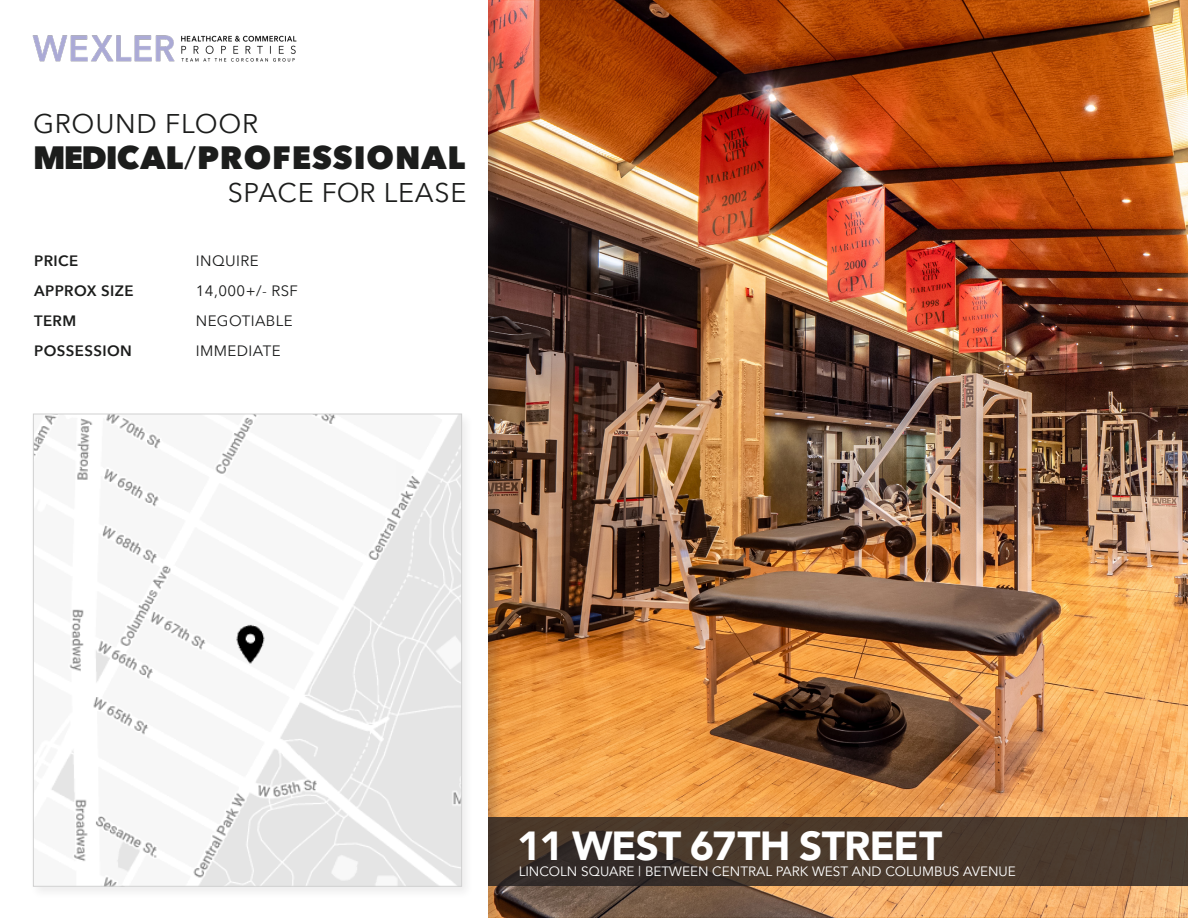
<style>
.page{position:relative;width:1188px;height:918px;background:#fff}
.page>*{position:absolute;margin:0;border:0;box-sizing:border-box;transform-origin:0 0}
.WexSet1__Address_Line_1_Main{font:900 40.5px "Avenir";letter-spacing:-.02em;color:#fff}
.t1{font:800 32.25px "Avenir Next";letter-spacing:.025em;color:#1c1d1c}
.t2{font:27px "Avenir Next";letter-spacing:.025em;color:#1c1d1c}
.WexSet1__Property_Facts_Desc_Right{font:15px/30px "Avenir Next";letter-spacing:.025em;color:#1a1b1b}
.WexSet1__Propert_Facts_Title_Left{font:600 15px/30px "Avenir Next";letter-spacing:.025em;color:#1c1d1c}
.WexSet1__Address_Line_2{font:13.5px "Avenir";color:#fff}
.s1{font-weight:400}
</style>
<div class="page">
<img style="left:503px;top:0;width:685px;height:918px">
<div style="left:0;top:0;width:503px;height:918px;background:#231f20;opacity:.2"></div>
<div style="left:1px;top:0;width:487px;height:918px;background:#fff"></div>
<svg style="left:489px;top:817px;width:699px;height:68px;background:#46372b"></svg>
<img style="left:32px;top:35px;width:265px;height:27px">
<div style="left:29px;top:411px;width:445px;height:489px;background:#231f20;opacity:.08"></div>
<img style="left:35px;top:416px;width:425px;height:469px">
<p class="t2" style="left:33px;top:101px;width:227px">GROUND FLOOR</p>
<p class="t1" style="left:33px;top:138px;width:434px">MEDICAL<span class="s1">/</span>PROFESSIONAL</p>
<p class="WexSet1__Propert_Facts_Title_Left" style="left:34px;top:245px;width:101px">PRICE<br>APPROX SIZE<br>TERM<br>POSSESSION</p>
<p class="t2" style="left:228px;top:170px;width:240px">SPACE FOR LEASE</p>
<p class="WexSet1__Property_Facts_Desc_Right" style="left:196px;top:245px;width:64px">INQUIRE</p>
<p class="WexSet1__Property_Facts_Desc_Right" style="left:196px;top:275px;width:104px">14,000+/- RSF<br>NEGOTIABLE</p>
<p class="WexSet1__Property_Facts_Desc_Right" style="left:196px;top:335px;width:86px">IMMEDIATE</p>
<p class="WexSet1__Address_Line_1_Main" style="left:517px;top:811px;width:427px">11 WEST 67TH STREET</p>
<p class="WexSet1__Address_Line_2" style="left:519px;top:864px;width:499px">LINCOLN SQUARE | BETWEEN CENTRAL PARK WEST AND COLUMBUS AVENUE</p>
</div>
